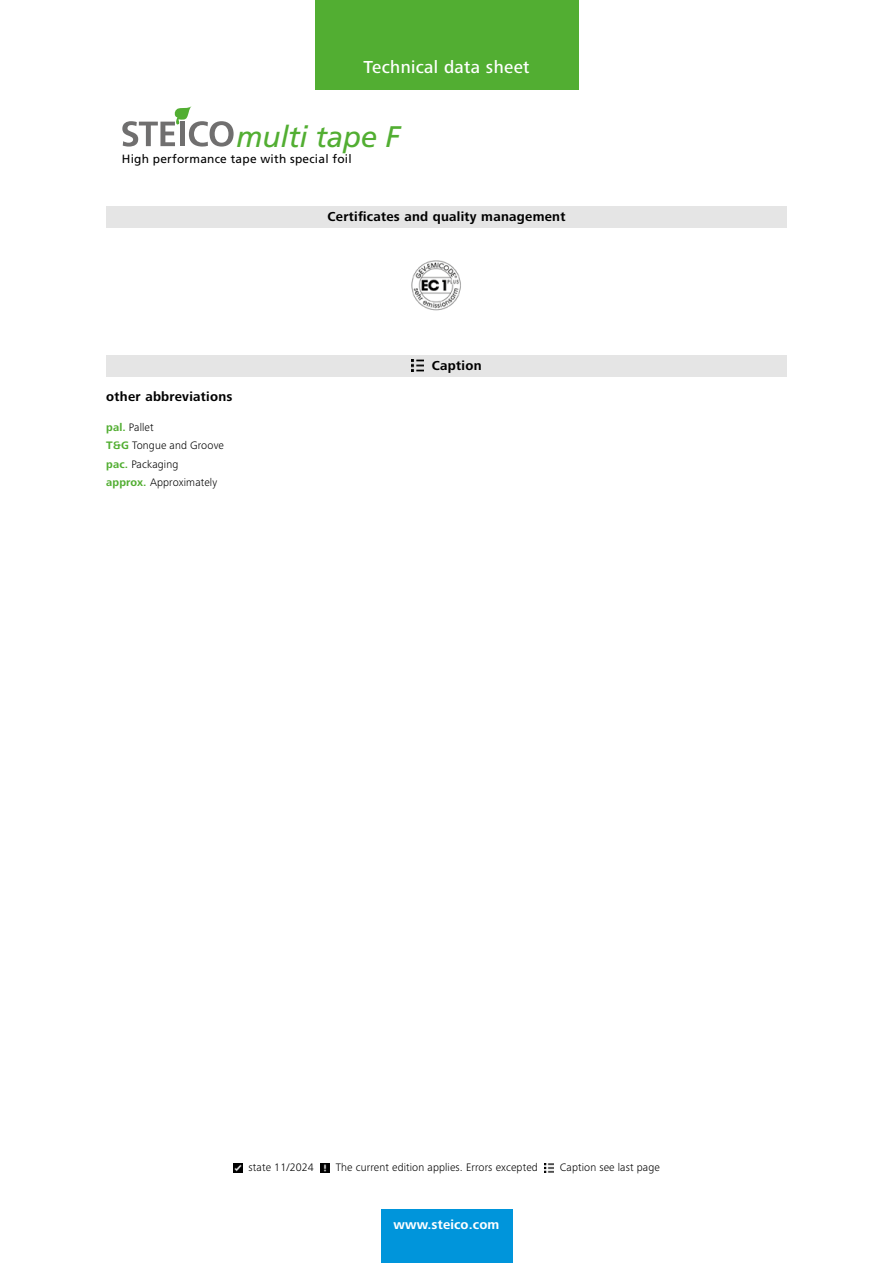
<style>
.page{position:relative;width:893px;height:1263px;background:#fff}
.page>*{position:absolute;margin:0;border:0;box-sizing:border-box;transform-origin:0 0}
.t1{font:italic 29.7px "Frutiger";letter-spacing:-.01em;color:#52ae32}
.t2{font:500 18px "Frutiger Next LTW1 G";letter-spacing:.02em;color:#fff}
.t3{font:700 13.5px "Frutiger Next LTW1 G";letter-spacing:.02em;color:#000}
.t4{font:700 13.5px "Frutiger Next LTW1 G";letter-spacing:.01em;color:#fff}
.t5{font:12px "Frutiger";letter-spacing:.02em;color:#000}
.t6{font:300 11.25px/18.5px "Frutiger Next LTW1 G";letter-spacing:.01em;color:#000}
.s1{font-weight:700;color:#52ae32}
</style>
<div class="page">
<svg style="left:122px;top:106px;width:112px;height:41px"></svg>
<div style="left:106px;top:206px;width:681px;height:21px;background:#e5e5e5"></div>
<img style="left:411px;top:260px;width:50px;height:51px">
<div style="left:106px;top:355px;width:681px;height:22px;background:#e5e5e5"></div>
<svg style="left:411px;top:360px;width:12px;height:12px"></svg>
<div style="left:315px;top:0;width:263px;height:89px;background:#52ae32"></div>
<div style="left:381px;top:1210px;width:131px;height:53px;background:#0095db"></div>
<svg style="left:233px;top:1163px;width:9px;height:9px"></svg>
<svg style="left:320px;top:1163px;width:10px;height:9px"></svg>
<svg style="left:544px;top:1163px;width:10px;height:9px"></svg>
<h2 class="t2" style="left:363px;top:56px;width:168px">Technical data sheet</h2>
<h1 class="t1" style="left:236px;top:119px;width:165px">multi tape F</h1>
<p class="t5" style="left:122px;top:151px;width:231px">High performance tape with special foil</p>
<p class="t3" style="left:327px;top:209px;width:240px">Certificates and quality management</p>
<p class="t3" style="left:106px;top:389px;width:128px">other abbreviations</p>
<p class="t6" style="left:106px;top:418px;width:119px"><span class="s1">pal.</span> Pallet<br><span class="s1">T&amp;G</span> Tongue and Groove <span class="s1">pac.</span> Packaging<br><span class="s1">approx.</span> Approximately</p>
<p class="t3" style="left:432px;top:358px;width:51px">Caption</p>
<p class="t6" style="left:249px;top:1158px;width:67px">state 11/2024</p>
<p class="t6" style="left:336px;top:1158px;width:204px">The current edition applies. Errors excepted</p>
<p class="t6" style="left:560px;top:1158px;width:101px">Caption see last page</p>
<p class="t4" style="left:394px;top:1217px;width:107px">www.steico.com</p>
</div>
